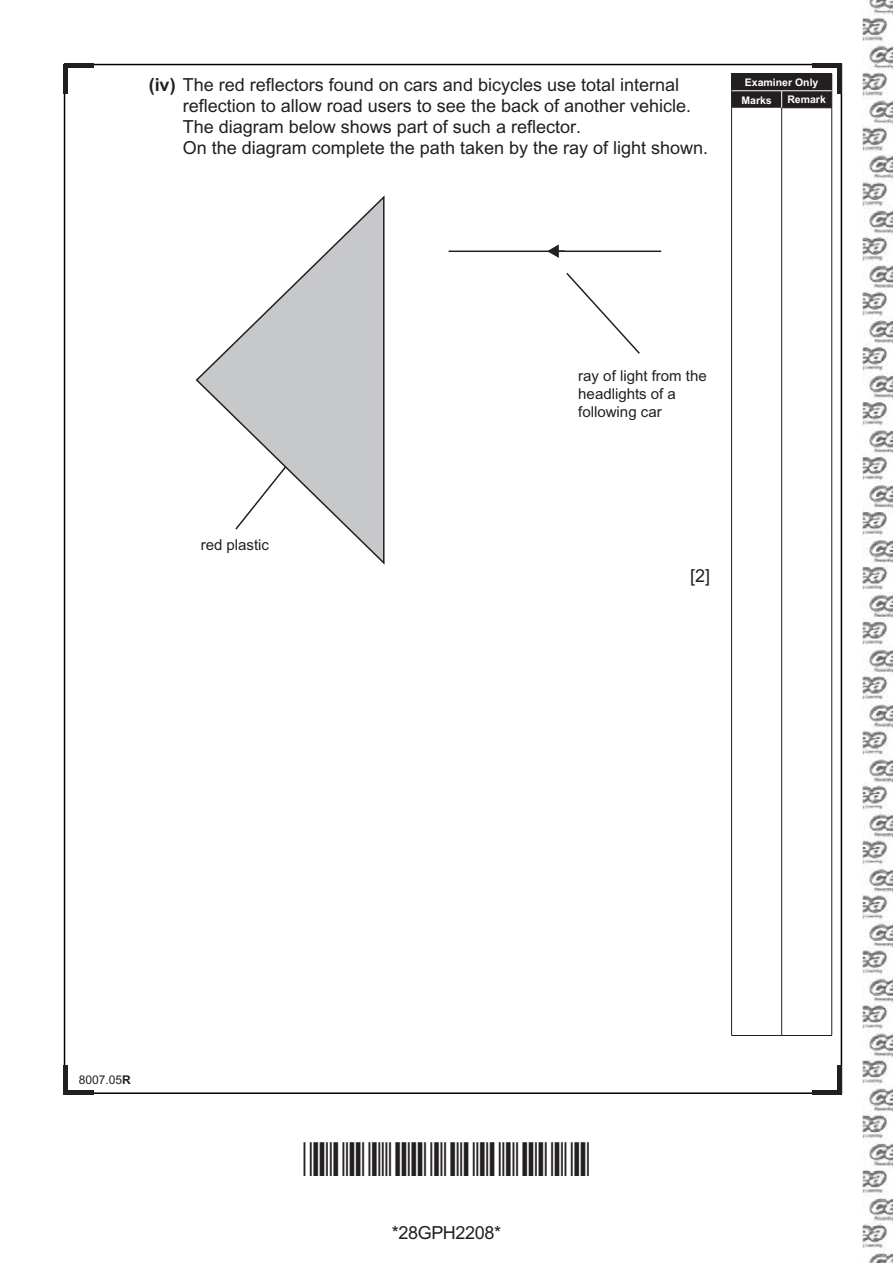
<style>
.page{position:relative;width:893px;height:1263px;background:#fff}
.page>*{position:absolute;margin:0;border:0;box-sizing:border-box;transform-origin:0 0}
.t1{font:18px/21px "Arial";color:#231f20}
.t2{font:18px "Arial";letter-spacing:-.02em;color:#231f20}
.t3{font:15px/18px "Arial";color:#231f20}
.t4{font:12px "Arial";color:#231f20}
.t5{font:700 10.5px/17.1px "Arial";color:#fff}
.s1{font-weight:700}
</style>
<div class="page">
<img style="left:862px;top:0;width:31px;height:1263px">
<hr style="left:64px;top:64px;width:30px;height:4px;background:#231f20">
<hr style="left:64px;top:64px;width:4px;height:30px;background:#231f20">
<hr style="left:64px;top:1064px;width:4px;height:30px;background:#231f20">
<hr style="left:64px;top:1090px;width:30px;height:4px;background:#231f20">
<hr style="left:812px;top:1090px;width:30px;height:4px;background:#231f20">
<hr style="left:838px;top:1064px;width:4px;height:30px;background:#231f20">
<hr style="left:838px;top:64px;width:4px;height:30px;background:#231f20">
<hr style="left:812px;top:64px;width:30px;height:4px;background:#231f20">
<hr style="left:731px;top:73px;width:51px;height:1px;background:#231f20">
<hr style="left:782px;top:73px;width:50px;height:1px;background:#231f20">
<hr style="left:731px;top:108px;width:1px;height:425px;background:#231f20">
<hr style="left:781px;top:108px;width:51px;height:1px;background:#231f20">
<hr style="left:781px;top:108px;width:1px;height:425px;background:#231f20">
<hr style="left:831px;top:108px;width:1px;height:425px;background:#231f20">
<hr style="left:731px;top:533px;width:1px;height:502px;background:#231f20">
<hr style="left:781px;top:533px;width:1px;height:502px;background:#231f20">
<hr style="left:831px;top:533px;width:1px;height:502px;background:#231f20">
<hr style="left:731px;top:1035px;width:51px;height:1px;background:#231f20">
<hr style="left:782px;top:1035px;width:50px;height:1px;background:#231f20">
<svg style="left:731px;top:74px;width:101px;height:34px;background:#2b2728"></svg>
<svg style="left:448px;top:244px;width:214px;height:110px"></svg>
<svg style="left:196px;top:195px;width:189px;height:370px"></svg>
<p class="t1" style="left:183px;top:74px;width:527px;text-indent:-34px"><span class="s1">(iv)</span> The red reflectors found on cars and bicycles use total internal reflection to allow road users to see the back of another vehicle.<br>The diagram below shows part of such a reflector.<br>On the diagram complete the path taken by the ray of light shown.</p>
<p class="t5" style="left:741px;top:74px;width:78px;text-indent:3px">Examiner Only<br>Marks</p>
<p class="t5" style="left:787px;top:91px;width:40px">Remark</p>
<p class="t3" style="left:201px;top:536px;width:70px">red plastic</p>
<p class="t3" style="left:578px;top:367px;width:130px">ray of light from the headlights of a following car</p>
<p class="t1" style="left:690px;top:565px;width:22px">[2]</p>
<p class="t4" style="left:79px;top:1073px;width:54px">8007.05<span class="s1">R</span></p>
<p class="t2" style="left:392px;top:1223px;width:111px">*28GPH2208*</p>
</div>
